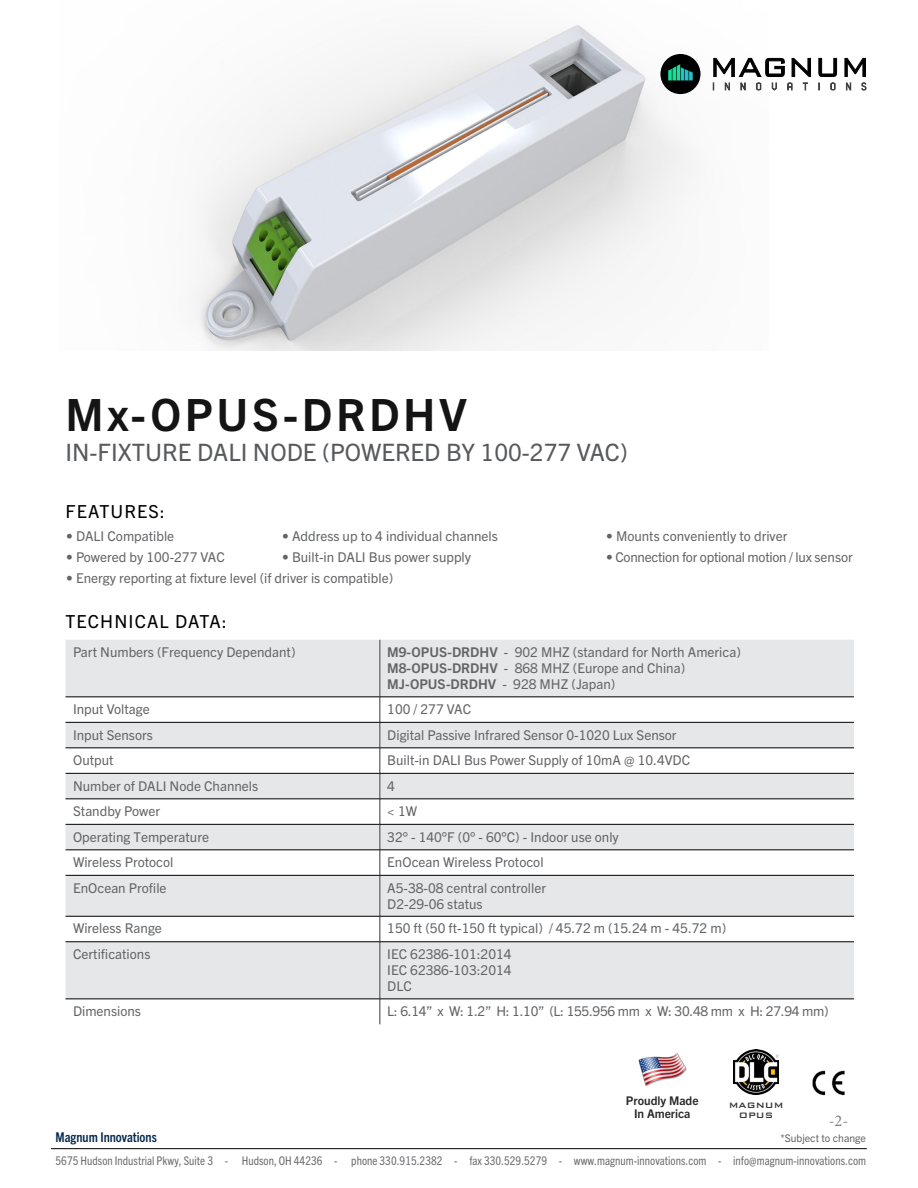
<style>
.page{position:relative;width:918px;height:1188px;background:#fff}
.page>*{position:absolute;margin:0;border:0;box-sizing:border-box;transform-origin:0 0}
.t1{font:700 44.55px "Trade Gothic Next LT Pro";letter-spacing:.08em;color:#141414}
.t2{font:24px "Trade Gothic Next LT Pro";color:#58595b}
.t3{font:18px "Trade Gothic Next LT Pro";letter-spacing:.06em;color:#000}
.t4{font:16.5px "Minion Pro";color:#000}
.t5{font:13.5px/16.2px "Trade Gothic Next LT Pro";color:#636466}
.t6{font:13.5px "Trade Gothic Next LT Pro";letter-spacing:-.02em;color:#636466}
.t7{font:700 condensed 13.5px "Trade Gothic Next LT Pro";color:#00274d}
.t8{font:condensed 12px "Trade Gothic Next LT Pro";letter-spacing:.005em;color:#6d6e71}
.t9{font:700 12px/13.5px "Trade Gothic Next LT Pro";color:#292829;text-align:center}
.t10{font:10.5px "Trade Gothic Next LT Pro";color:#636466}
.t11{font:500 10.5px/10.5px "Bank Gothic";color:#333334;text-align:center}
.s1{font-weight:700}
</style>
<div class="page">
<hr style="left:51px;top:1148px;width:816px;height:1px;background:#000">
<svg style="left:66px;top:640px;width:788px;height:359px;fill:#e6e7e8"></svg>
<hr style="left:379px;top:640px;width:2px;height:57px;background:#77787b">
<hr style="left:379px;top:697px;width:2px;height:25px;background:#77787b">
<hr style="left:379px;top:723px;width:2px;height:25px;background:#77787b">
<hr style="left:379px;top:748px;width:2px;height:25px;background:#77787b">
<hr style="left:379px;top:774px;width:2px;height:25px;background:#77787b">
<hr style="left:379px;top:799px;width:2px;height:25px;background:#77787b">
<hr style="left:379px;top:825px;width:2px;height:25px;background:#77787b">
<hr style="left:379px;top:850px;width:2px;height:25px;background:#77787b">
<hr style="left:379px;top:876px;width:2px;height:40px;background:#77787b">
<hr style="left:379px;top:916px;width:2px;height:26px;background:#77787b">
<hr style="left:379px;top:942px;width:2px;height:57px;background:#77787b">
<hr style="left:379px;top:999px;width:2px;height:25px;background:#77787b">
<hr style="left:66px;top:697px;width:314px;height:1px;background:#000">
<hr style="left:380px;top:697px;width:474px;height:1px;background:#000">
<hr style="left:66px;top:722px;width:314px;height:1px;background:#000">
<hr style="left:380px;top:722px;width:474px;height:1px;background:#000">
<hr style="left:66px;top:748px;width:314px;height:1px;background:#000">
<hr style="left:380px;top:748px;width:474px;height:1px;background:#000">
<hr style="left:66px;top:773px;width:314px;height:1px;background:#000">
<hr style="left:380px;top:773px;width:474px;height:1px;background:#000">
<hr style="left:66px;top:799px;width:314px;height:1px;background:#000">
<hr style="left:380px;top:799px;width:474px;height:1px;background:#000">
<hr style="left:66px;top:824px;width:314px;height:1px;background:#000">
<hr style="left:380px;top:824px;width:474px;height:1px;background:#000">
<hr style="left:66px;top:850px;width:314px;height:1px;background:#000">
<hr style="left:380px;top:850px;width:474px;height:1px;background:#000">
<hr style="left:66px;top:875px;width:314px;height:1px;background:#000">
<hr style="left:380px;top:875px;width:474px;height:1px;background:#000">
<hr style="left:66px;top:916px;width:314px;height:1px;background:#000">
<hr style="left:380px;top:916px;width:474px;height:1px;background:#000">
<hr style="left:66px;top:942px;width:314px;height:1px;background:#000">
<hr style="left:380px;top:942px;width:474px;height:1px;background:#000">
<hr style="left:66px;top:999px;width:314px;height:1px;background:#000">
<hr style="left:380px;top:999px;width:474px;height:1px;background:#000">
<img style="left:193px;top:25px;width:520px;height:326px">
<img style="left:638px;top:1053px;width:48px;height:34px">
<img style="left:734px;top:1050px;width:44px;height:44px">
<img style="left:812px;top:1070px;width:33px;height:26px">
<svg style="left:713px;top:57px;width:153px;height:34px"></svg>
<div style="left:660px;top:54px;width:41px;height:40px;background:#000;border-radius:50%"></div>
<svg style="left:668px;top:64px;width:25px;height:16px"></svg>
<h1 class="t1" style="left:66px;top:384px;width:403px">Mx-OPUS-DRDHV</h1>
<h2 class="t2" style="left:66px;top:436px;width:564px">IN-FIXTURE DALI NODE (POWERED BY 100-277 VAC)</h2>
<h3 class="t3" style="left:66px;top:499px;width:101px">FEATURES:</h3>
<p class="t5" style="left:66px;top:528px;width:110px">• DALI Compatible</p>
<p class="t5" style="left:282px;top:528px;width:217px">• Address up to 4 individual channels</p>
<p class="t5" style="left:606px;top:528px;width:183px">• Mounts conveniently to driver</p>
<p class="t5" style="left:66px;top:549px;width:160px">• Powered by 100-277 VAC</p>
<p class="t5" style="left:282px;top:549px;width:190px">• Built-in DALI Bus power supply</p>
<p class="t6" style="left:606px;top:548px;width:248px">• Connection for optional motion / lux sensor</p>
<p class="t5" style="left:66px;top:570px;width:329px">• Energy reporting at fixture level (if driver is compatible)</p>
<h3 class="t3" style="left:66px;top:609px;width:163px">TECHNICAL DATA:</h3>
<p class="t5" style="left:73px;top:643px;width:224px">Part Numbers (Frequency Dependant)</p>
<p class="t5" style="left:387px;top:643px;width:355px"><span class="s1">M9-OPUS-DRDHV</span> - 902 MHZ (standard for North America)<br><span class="s1">M8-OPUS-DRDHV</span> - 868 MHZ (Europe and China)<br><span class="s1">MJ-OPUS-DRDHV</span> - 928 MHZ (Japan)</p>
<p class="t5" style="left:73px;top:700px;width:78px">Input Voltage</p>
<p class="t5" style="left:387px;top:700px;width:85px">100 / 277 VAC</p>
<p class="t5" style="left:73px;top:726px;width:81px">Input Sensors</p>
<p class="t5" style="left:387px;top:726px;width:291px">Digital Passive Infrared Sensor 0-1020 Lux Sensor</p>
<p class="t5" style="left:73px;top:751px;width:42px">Output</p>
<p class="t5" style="left:387px;top:751px;width:304px">Built-in DALI Bus Power Supply of 10mA @ 10.4VDC</p>
<p class="t5" style="left:73px;top:777px;width:187px">Number of DALI Node Channels</p>
<p class="t5" style="left:387px;top:777px;width:9px">4</p>
<p class="t5" style="left:73px;top:802px;width:89px">Standby Power</p>
<p class="t5" style="left:387px;top:802px;width:31px">&lt; 1W</p>
<p class="t5" style="left:73px;top:828px;width:137px">Operating Temperature</p>
<p class="t5" style="left:387px;top:828px;width:233px">32° - 140°F (0° - 60°C) - Indoor use only</p>
<p class="t5" style="left:73px;top:853px;width:102px">Wireless Protocol</p>
<p class="t5" style="left:387px;top:853px;width:158px">EnOcean Wireless Protocol</p>
<p class="t5" style="left:73px;top:879px;width:95px">EnOcean Profile</p>
<p class="t5" style="left:387px;top:879px;width:160px">A5-38-08 central controller<br>D2-29-06 status</p>
<p class="t5" style="left:73px;top:920px;width:90px">Wireless Range</p>
<p class="t5" style="left:387px;top:920px;width:340px">150 ft (50 ft-150 ft typical) / 45.72 m (15.24 m - 45.72 m)</p>
<p class="t5" style="left:73px;top:945px;width:79px">Certifications</p>
<p class="t5" style="left:387px;top:945px;width:126px;text-align:justify">IEC 62386-101:2014<br>IEC 62386-103:2014<br>DLC</p>
<p class="t5" style="left:73px;top:1002px;width:69px">Dimensions</p>
<p class="t6" style="left:387px;top:1002px;width:443px">L: 6.14” x W: 1.2” H: 1.10” (L: 155.956 mm x W: 30.48 mm x H: 27.94 mm)</p>
<p class="t9" style="left:626px;top:1093px;width:74px">Proudly Made<br>In America</p>
<p class="t11" style="left:729px;top:1099px;width:56px">MAGNUM<br>OPUS</p>
<p class="t10" style="left:780px;top:1131px;width:87px">*Subject to change</p>
<p class="t4" style="left:829px;top:1109px;width:21px">-2-</p>
<p class="t7" style="left:56px;top:1128px;width:103px">Magnum Innovations</p>
<p class="t8" style="left:56px;top:1152px;width:812px">5675 Hudson Industrial Pkwy, Suite 3 - Hudson, OH 44236 - phone 330.915.2382 - fax 330.529.5279 - www.magnum-innovations.com - info@magnum-innovations.com</p>
</div>
